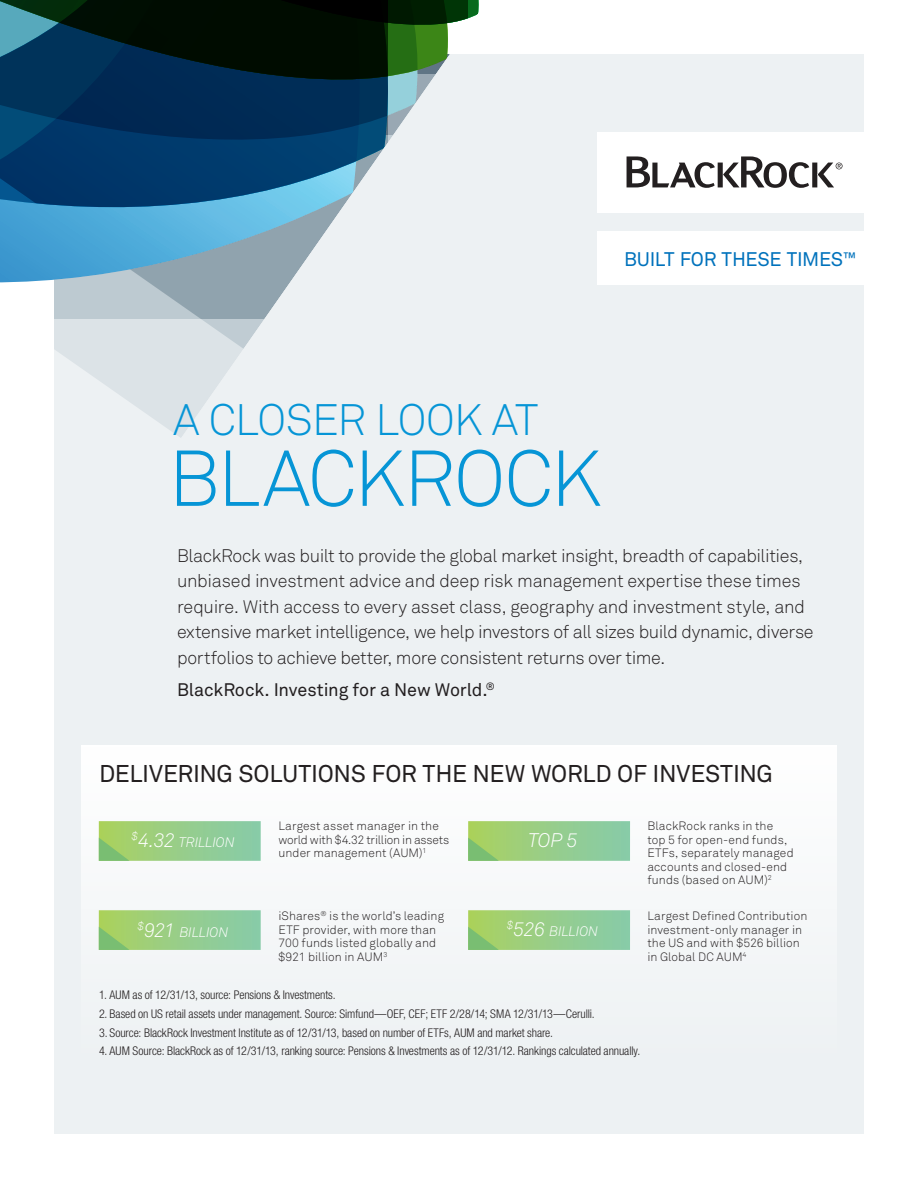
<style>
.page{position:relative;width:918px;height:1188px;background:#fff}
.page>*{position:absolute;margin:0;border:0;box-sizing:border-box;transform-origin:0 0}
.t1{font:78px "Akkurat Light Pro";letter-spacing:-.025em;color:#0695d6}
.t2{font:43.5px "Akkurat Light Pro";letter-spacing:-.025em;color:#0695d6}
.t3{font:24px "Akkurat Pro";letter-spacing:-.015em;color:#231f20}
.Tier_4__Comm_Title{font:19.5px "Akkurat Pro";letter-spacing:-.015em;color:#0072bc}
.t4{font:italic 19.5px "Akkurat Light Pro";color:#fff}
.t5{font:18px/25.5px "Akkurat Light Pro";letter-spacing:-.015em;color:#231f20}
.t6{font:18px "Akkurat Pro";letter-spacing:-.01em;color:#231f20}
.t7{font:italic 13.65px "Akkurat Light Pro";letter-spacing:-.015em;color:#fff}
.t8{font:12px/13.5px "Akkurat Light Pro";letter-spacing:.01em;color:#231f20}
.Source_8pt{font:300 condensed 12px "Helvetica Neue LT Std";letter-spacing:-.005em;color:#231f20}
.s1{font-size:19.5px}
</style>
<div class="page">
<div style="left:54px;top:54px;width:810px;height:1080px;background:#edf1f3"></div>
<svg style="left:55px;top:349px;width:188px;height:89px;fill:#dfe5e9"></svg>
<svg style="left:54px;top:0;width:425px;height:349px"></svg>
<svg style="left:0;top:0;width:388px;height:319px;background:#3c6680"></svg>
<div style="left:597px;top:231px;width:321px;height:54px;background:#fff"></div>
<div style="left:597px;top:132px;width:321px;height:81px;background:#fff"></div>
<svg style="left:627px;top:156px;width:216px;height:32px"></svg>
<div style="left:81px;top:746px;width:756px;height:325px;background:#f6f8f9"></div>
<div style="left:99px;top:821px;width:162px;height:40px;background:linear-gradient(to right,#aad15f,#86cbad)"></div>
<svg style="left:99px;top:838px;width:30px;height:23px"></svg>
<div style="left:99px;top:910px;width:162px;height:40px;background:linear-gradient(to right,#aad15f,#86cbad)"></div>
<svg style="left:99px;top:927px;width:30px;height:23px"></svg>
<div style="left:468px;top:821px;width:162px;height:40px;background:linear-gradient(to right,#aad15f,#86cbad)"></div>
<svg style="left:468px;top:838px;width:31px;height:23px"></svg>
<div style="left:468px;top:910px;width:162px;height:40px;background:linear-gradient(to right,#aad15f,#86cbad)"></div>
<svg style="left:468px;top:927px;width:31px;height:23px"></svg>
<p class="Tier_4__Comm_Title" style="left:624px;top:248px;width:234px">BUILT FOR THESE TIMES<sup>™</sup></p>
<p class="t2" style="left:173px;top:394px;width:367px">A CLOSER LOOK AT</p>
<p class="t1" style="left:169px;top:432px;width:435px">BLACKROCK</p>
<p class="t5" style="left:177px;top:543px;width:638px">BlackRock was built to provide the global market insight, breadth of capabilities, unbiased investment advice and deep risk management expertise these times require. With access to every asset class, geography and investment style, and extensive market intelligence, we help investors of all sizes build dynamic, diverse portfolios to achieve better, more consistent returns over time.</p>
<p class="t6" style="left:177px;top:679px;width:319px">BlackRock. Investing for a New World.<sup>®</sup></p>
<p class="t3" style="left:99px;top:760px;width:675px">DELIVERING SOLUTIONS FOR THE NEW WORLD OF INVESTING</p>
<p class="t8" style="left:647px;top:820px;width:148px">BlackRock ranks in the top 5 for open-end funds,<br>ETFs, separately managed accounts and closed-end funds (based on AUM)<sup>2</sup></p>
<p class="t8" style="left:278px;top:820px;width:172px">Largest asset manager in the world with $4.32 trillion in assets under management (AUM)<sup>1</sup></p>
<p class="t7" style="left:132px;top:834px;width:105px"><sup>$</sup><span class="s1">4.32</span> TRILLION</p>
<p class="t4" style="left:528px;top:828px;width:51px">TOP 5</p>
<p class="t8" style="left:278px;top:909px;width:167px">iShares<sup>®</sup> is the world’s leading<br>ETF provider, with more than<br>700 funds listed globally and $921 billion in AUM<sup>3</sup></p>
<p class="Source_8pt" style="left:99px;top:988px;width:238px">1. AUM as of 12/31/13, source: Pensions &amp; Investments.</p>
<p class="Source_8pt" style="left:99px;top:1007px;width:497px">2. Based on US retail assets under management. Source: Simfund—OEF, CEF; ETF 2/28/14; SMA 12/31/13—Cerulli.</p>
<p class="Source_8pt" style="left:99px;top:1025px;width:456px">3. Source: BlackRock Investment Institute as of 12/31/13, based on number of ETFs, AUM and market share.</p>
<p class="Source_8pt" style="left:99px;top:1044px;width:543px">4. AUM Source: BlackRock as of 12/31/13, ranking source: Pensions &amp; Investments as of 12/31/12. Rankings calculated annually.</p>
<p class="t7" style="left:507px;top:923px;width:93px"><sup>$</sup><span class="s1">526</span> BILLION</p>
<p class="t7" style="left:137px;top:924px;width:93px"><sup>$</sup><span class="s1">921</span> BILLION</p>
<p class="t8" style="left:647px;top:909px;width:162px">Largest Defined Contribution investment-only manager in the US and with $526 billion in Global DC AUM<sup>4</sup></p>
</div>
